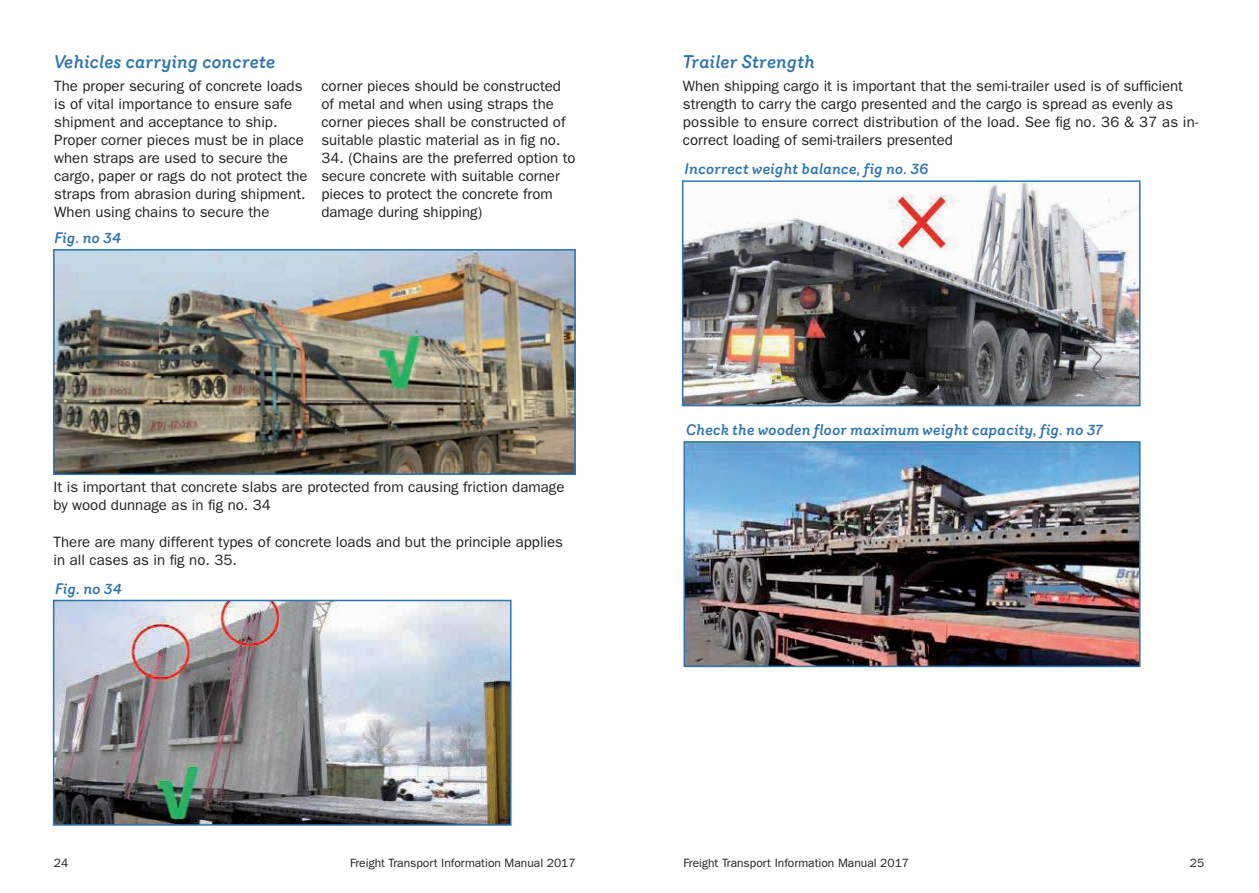
<style>
.page{position:relative;width:1259px;height:893px;background:#fff}
.page>*{position:absolute;margin:0;border:0;box-sizing:border-box;transform-origin:0 0}
.t1{font:italic 500 18px "Router";letter-spacing:-.01em;color:#2f74af}
.t2{font:15px/18px "ITC Franklin Gothic Std";color:#231f20}
.t3{font:italic 500 15px "Router";letter-spacing:-.005em;color:#2f74af}
.t4{font:12px "ITC Franklin Gothic Std";color:#231f20}
</style>
<div class="page">
<img style="left:56px;top:252px;width:517px;height:220px">
<div style="left:53px;top:249px;width:523px;height:226px;border:2px solid #2f74af"></div>
<img style="left:56px;top:603px;width:452px;height:220px">
<div style="left:53px;top:600px;width:458px;height:226px;border:2px solid #2f74af"></div>
<img style="left:685px;top:183px;width:452px;height:220px">
<div style="left:682px;top:180px;width:458px;height:226px;border:2px solid #2f74af"></div>
<img style="left:686px;top:444px;width:451px;height:220px">
<div style="left:683px;top:441px;width:457px;height:226px;border:2px solid #2f74af"></div>
<p class="t1" style="left:54px;top:48px;width:223px">Vehicles carrying concrete</p>
<p class="t2" style="left:54px;top:77px;width:255px">The proper securing of concrete loads is of vital importance to ensure safe shipment and acceptance to ship.<br>Proper corner pieces must be in place when straps are used to secure the cargo, paper or rags do not protect the straps from abrasion during shipment.<br>When using chains to secure the</p>
<p class="t2" style="left:321px;top:77px;width:246px">corner pieces should be constructed of metal and when using straps the corner pieces shall be constructed of suitable plastic material as in fig no.</p>
<p class="t2" style="left:321px;top:149px;width:256px">34. (Chains are the preferred option to secure concrete with suitable corner pieces to protect the concrete from damage during shipping)</p>
<p class="t3" style="left:54px;top:226px;width:69px">Fig. no 34</p>
<p class="t2" style="left:54px;top:478px;width:512px">It is important that concrete slabs are protected from causing friction damage by wood dunnage as in fig no. 34</p>
<p class="t2" style="left:54px;top:533px;width:511px">There are many different types of concrete loads and but the principle applies in all cases as in fig no. 35.</p>
<p class="t3" style="left:55px;top:577px;width:69px">Fig. no 34</p>
<p class="t1" style="left:682px;top:48px;width:134px">Trailer Strength</p>
<p class="t2" style="left:683px;top:77px;width:517px">When shipping cargo it is important that the semi-trailer used is of sufficient strength to carry the cargo presented and the cargo is spread as evenly as possible to ensure correct distribution of the load. See fig no. 36 &amp; 37 as in&shy;correct loading of semi-trailers presented</p>
<p class="t3" style="left:684px;top:158px;width:246px">Incorrect weight balance, fig no. 36</p>
<p class="t3" style="left:686px;top:418px;width:418px">Check the wooden floor maximum weight capacity, fig. no 37</p>
<p class="t4" style="left:54px;top:855px;width:16px">24</p>
<p class="t4" style="left:350px;top:855px;width:227px">Freight Transport Information Manual 2017</p>
<p class="t4" style="left:683px;top:855px;width:227px">Freight Transport Information Manual 2017</p>
<p class="t4" style="left:1190px;top:855px;width:16px">25</p>
</div>
